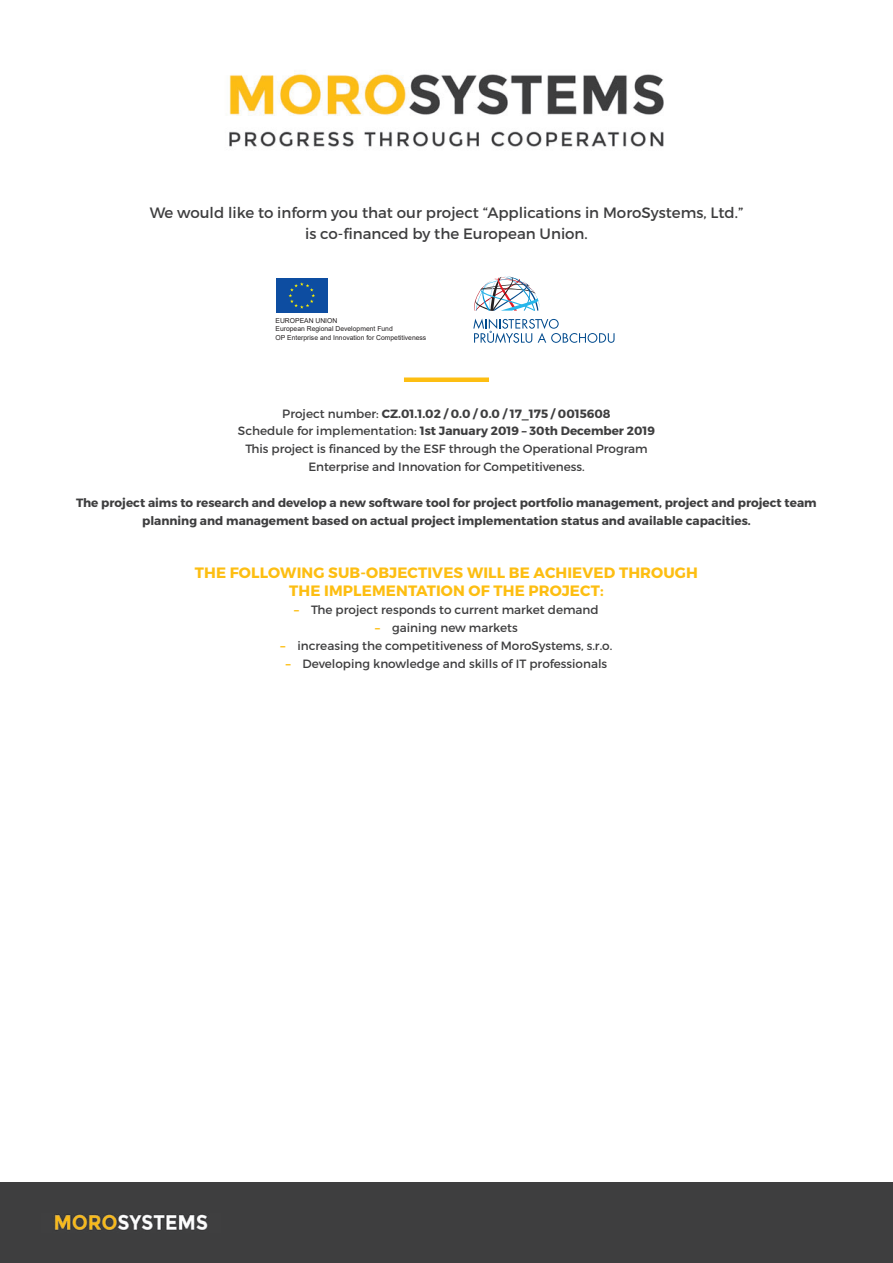
<style>
.page{position:relative;width:893px;height:1263px;background:#fff}
.page>*{position:absolute;margin:0;border:0;box-sizing:border-box;transform-origin:0 0}
.t1{font:15px/21px "Montserrat";color:#3e3e3f;text-align:center}
.t2{font:700 15px/17.9px "Montserrat";letter-spacing:.01em;color:#fdbe12;text-align:center}
.t3{font:12px/17.9px "Montserrat";color:#3e3e3f;text-align:center}
.t4{font:700 12px/17.9px "Montserrat";color:#3e3e3f;text-align:center}
.t5{font:6.75px/8.6px "Arial";color:#231f20}
.s1{font-weight:700}
.s2{font-weight:700;color:#fdbe12}
</style>
<div class="page">
<div style="left:0;top:1182px;width:893px;height:81px;background:#3e3e3f"></div>
<img style="left:54px;top:1214px;width:154px;height:17px">
<img style="left:229px;top:74px;width:435px;height:73px">
<div style="left:404px;top:377px;width:85px;height:5px;background:#fdbe12"></div>
<svg style="left:473px;top:319px;width:141px;height:24px"></svg>
<svg style="left:474px;top:276px;width:66px;height:35px"></svg>
<div style="left:276px;top:278px;width:52px;height:35px;background:#0d4da1"></div>
<svg style="left:289px;top:282px;width:26px;height:27px"></svg>
<p class="t1" style="left:150px;top:203px;width:595px">We would like to inform you that our project “Applications in MoroSystems, Ltd.” is co-financed by the European Union.</p>
<p class="t5" style="left:276px;top:316px;width:152px">EUROPEAN UNION<br>European Regional Development Fund<br>OP Enterprise and Innovation for Competitiveness</p>
<p class="t3" style="left:238px;top:405px;width:419px">Project number: <span class="s1">CZ.01.1.02 / 0.0 / 0.0 / 17_175 / 0015608<br></span>Schedule for implementation: <span class="s1">1st January 2019 – 30th December 2019<br></span>This project is financed by the ESF through the Operational Program Enterprise and Innovation for Competitiveness.</p>
<p class="t4" style="left:76px;top:494px;width:742px">The project aims to research and develop a new software tool for project portfolio management, project and project team planning and management based on actual project implementation status and available capacities.</p>
<p class="t2" style="left:195px;top:565px;width:505px">THE FOLLOWING SUB-OBJECTIVES WILL BE ACHIEVED THROUGH<br>THE IMPLEMENTATION OF THE PROJECT:</p>
<p class="t3" style="left:294px;top:602px;width:306px"><span class="s2">–</span> The project responds to current market demand</p>
<p class="t3" style="left:375px;top:619px;width:144px"><span class="s2">–</span> gaining new markets</p>
<p class="t3" style="left:281px;top:637px;width:333px"><span class="s2">–</span> increasing the competitiveness of MoroSystems, s.r.o.</p>
<p class="t3" style="left:286px;top:655px;width:323px"><span class="s2">–</span> Developing knowledge and skills of IT professionals</p>
</div>
